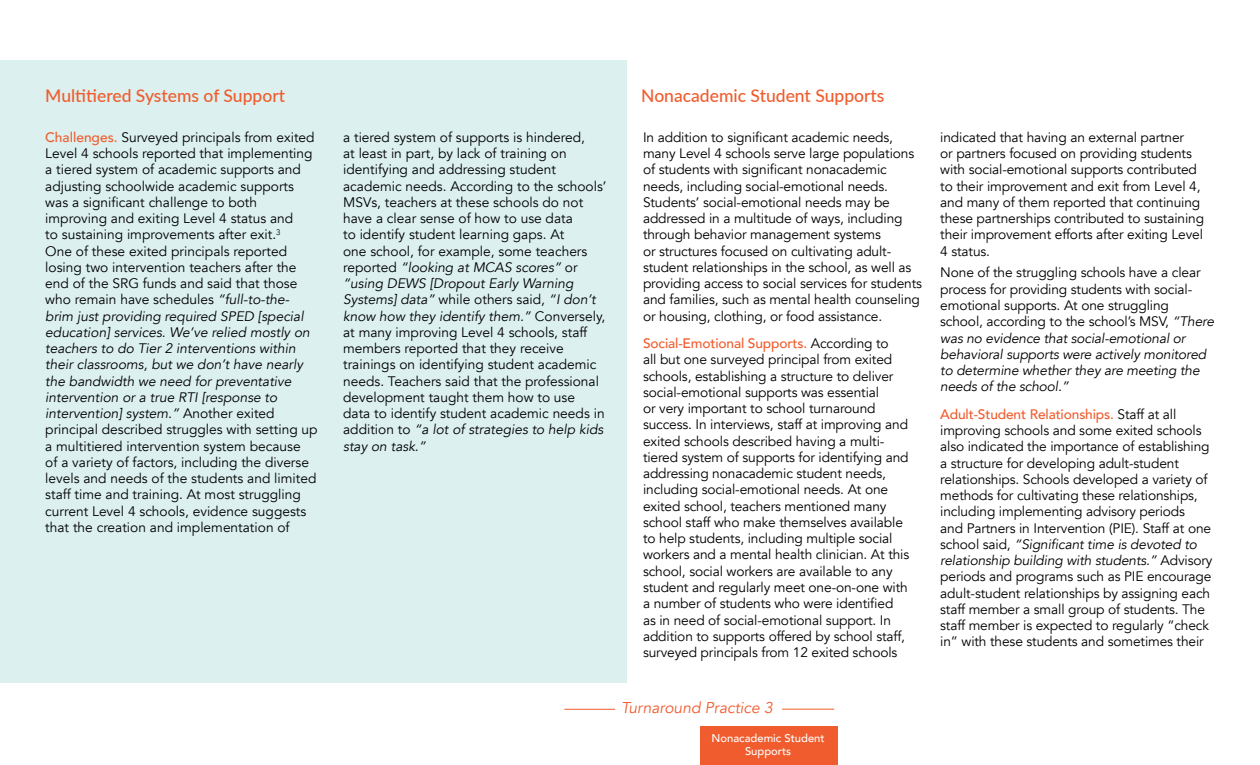
<style>
.page{position:relative;width:1260px;height:765px;background:#fff}
.page>*{position:absolute;margin:0;border:0;box-sizing:border-box;transform-origin:0 0}
.t1{font:500 17.5px "Lato";color:#f05c2d}
.t2{font:italic 15.62px "Avenir";color:#f05c2d}
.t3{font:13.75px/16.2px "Avenir";letter-spacing:-.01em;color:#000}
.t4{font:500 11.25px/12.5px "Avenir";color:#fff;text-align:center}
.s1{font-weight:500;color:#f05c2d}
.s2{font-style:italic}
</style>
<div class="page">
<div style="left:0;top:60px;width:626px;height:623px;background:#dbf0ef"></div>
<hr style="left:564px;top:709px;width:51px;height:1px;background:#f05c2d">
<hr style="left:782px;top:709px;width:52px;height:1px;background:#f05c2d">
<div style="left:700px;top:726px;width:138px;height:39px;background:#f05c2d"></div>
<p class="t1" style="left:45px;top:83px;width:241px">Multitiered Systems of Support</p>
<p class="t1" style="left:641px;top:83px;width:245px">Nonacademic Student Supports</p>
<p class="t3" style="left:45px;top:129px;width:274px"><span class="s1">Challenges.</span> Surveyed principals from exited Level 4 schools reported that implementing a tiered system of academic supports and adjusting schoolwide academic supports was a significant challenge to both improving and exiting Level 4 status and<br>to sustaining improvements after exit.<sup>3<br></sup>One of these exited principals reported losing two intervention teachers after the end of the SRG funds and said that those who remain have schedules <span class="s2">“full-to-the&shy;brim just providing required SPED [special education] services. We’ve relied mostly on teachers to do Tier 2 interventions within their classrooms, but we don’t have nearly the bandwidth we need for preventative intervention or a true RTI [response to intervention] system.”</span> Another exited principal described struggles with setting up a multitiered intervention system because<br>of a variety of factors, including the diverse levels and needs of the students and limited staff time and training. At most struggling current Level 4 schools, evidence suggests that the creation and implementation of</p>
<p class="t3" style="left:343px;top:129px;width:265px">a tiered system of supports is hindered,<br>at least in part, by lack of training on identifying and addressing student academic needs. According to the schools’ MSVs, teachers at these schools do not have a clear sense of how to use data<br>to identify student learning gaps. At<br>one school, for example, some teachers reported <span class="s2">“looking at MCAS scores”</span> or <span class="s2">“using DEWS [Dropout Early Warning Systems] data”</span> while others said, <span class="s2">“I don’t know how they identify them.”</span> Conversely, at many improving Level 4 schools, staff members reported that they receive trainings on identifying student academic needs. Teachers said that the professional development taught them how to use<br>data to identify student academic needs in addition to <span class="s2">“a lot of strategies to help kids stay on task.”</span></p>
<p class="t3" style="left:643px;top:129px;width:280px">In addition to significant academic needs, many Level 4 schools serve large populations of students with significant nonacademic needs, including social-emotional needs.<br>Students’ social-emotional needs may be addressed in a multitude of ways, including through behavior management systems<br>or structures focused on cultivating adult&shy;student relationships in the school, as well as providing access to social services for students and families, such as mental health counseling or housing, clothing, or food assistance.</p>
<p class="t3" style="left:643px;top:336px;width:268px"><span class="s1">Social-Emotional Supports.</span> According to<br>all but one surveyed principal from exited schools, establishing a structure to deliver social-emotional supports was essential<br>or very important to school turnaround success. In interviews, staff at improving and exited schools described having a multi&shy;tiered system of supports for identifying and addressing nonacademic student needs, including social-emotional needs. At one exited school, teachers mentioned many school staff who make themselves available to help students, including multiple social workers and a mental health clinician. At this school, social workers are available to any student and regularly meet one-on-one with a number of students who were identified as in need of social-emotional support. In addition to supports offered by school staff, surveyed principals from 12 exited schools</p>
<p class="t2" style="left:621px;top:698px;width:153px">Turnaround Practice 3</p>
<p class="t4" style="left:712px;top:731px;width:115px">Nonacademic Student<br>Supports</p>
<p class="t3" style="left:940px;top:129px;width:265px">indicated that having an external partner<br>or partners focused on providing students with social-emotional supports contributed to their improvement and exit from Level 4, and many of them reported that continuing these partnerships contributed to sustaining their improvement efforts after exiting Level 4 status.</p>
<p class="t3" style="left:940px;top:265px;width:275px">None of the struggling schools have a clear process for providing students with social&shy;emotional supports. At one struggling school, according to the school’s MSV, <span class="s2">“There was no evidence that social-emotional or behavioral supports were actively monitored to determine whether they are meeting the needs of the school.”</span></p>
<p class="t3" style="left:940px;top:406px;width:274px"><span class="s1">Adult-Student Relationships.</span> Staff at all improving schools and some exited schools also indicated the importance of establishing a structure for developing adult-student relationships. Schools developed a variety of methods for cultivating these relationships, including implementing advisory periods<br>and Partners in Intervention (PIE). Staff at one school said, <span class="s2">“Significant time is devoted to relationship building with students.”</span> Advisory periods and programs such as PIE encourage adult-student relationships by assigning each staff member a small group of students. The staff member is expected to regularly “check in” with these students and sometimes their</p>
</div>
